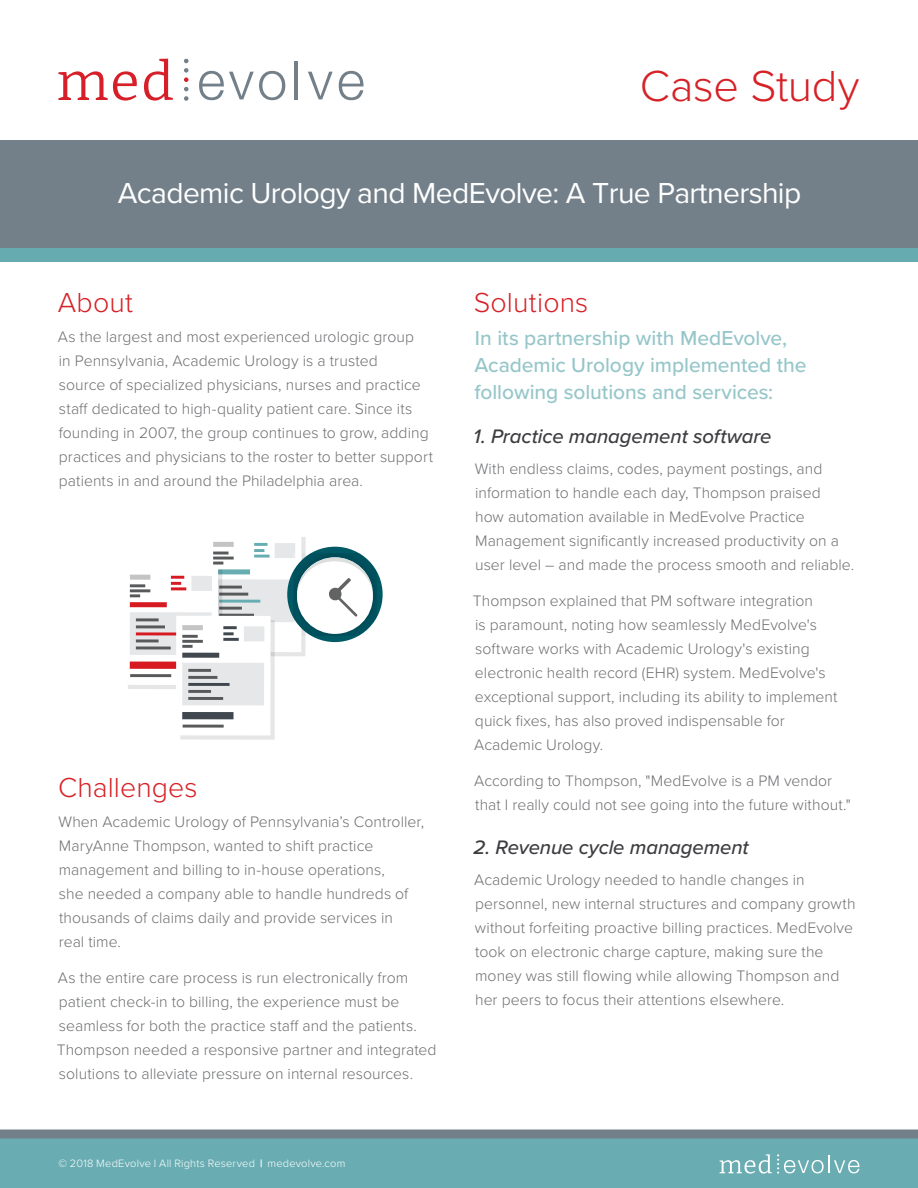
<style>
.page{position:relative;width:918px;height:1188px;background:#fff}
.page>*{position:absolute;margin:0;border:0;box-sizing:border-box;transform-origin:0 0}
.t1{font:300 45px "Proxima Nova";letter-spacing:-.01em;color:#d62126}
.t2{font:30px "Proxima Nova";letter-spacing:-.02em;color:#fff}
.section_head{font:300 28.5px "Proxima Nova";letter-spacing:.005em;color:#d62126}
.emph_head{font:500 21px/27px "Proxima Nova";color:#96c6c9}
.subhead{font:italic 500 20.25px "Proxima Nova";letter-spacing:-.005em;color:#3d3d41}
.t3{font:300 15.75px/24px "Proxima Nova";letter-spacing:.005em;color:#6d6e71}
.t4{font:300 11.1px "Proxima Nova";letter-spacing:.02em;color:#fff}
.s1{font-weight:700}
</style>
<div class="page">
<div style="left:0;top:200px;width:918px;height:62px;background:#66abb0"></div>
<svg style="left:59px;top:71px;width:78px;height:30px"></svg>
<svg style="left:144px;top:59px;width:29px;height:42px"></svg>
<svg style="left:199px;top:71px;width:86px;height:29px"></svg>
<hr style="left:295px;top:61px;width:3px;height:38px;background:#73808a">
<svg style="left:308px;top:72px;width:25px;height:27px"></svg>
<svg style="left:339px;top:71px;width:25px;height:29px"></svg>
<svg style="left:184px;top:59px;width:5px;height:42px"></svg>
<div style="left:0;top:141px;width:918px;height:107px;background:#73808a"></div>
<div style="left:0;top:1138px;width:918px;height:50px;background:#69adb3"></div>
<div style="left:0;top:1130px;width:918px;height:8px;background:#73808a"></div>
<svg style="left:719px;top:1154px;width:141px;height:20px"></svg>
<div style="left:180px;top:620px;width:95px;height:120px;background:#e6e6e6"></div>
<div style="left:176px;top:616px;width:95px;height:119px;background:#fff"></div>
<div style="left:182px;top:663px;width:82px;height:42px;background:#e6e7e8"></div>
<div style="left:182px;top:712px;width:52px;height:7px;background:#40474e"></div>
<hr style="left:188px;top:690px;width:23px;height:3px;background:#58595b">
<hr style="left:188px;top:697px;width:35px;height:3px;background:#58595b">
<hr style="left:183px;top:725px;width:41px;height:3px;background:#58595b">
<svg style="left:287px;top:547px;width:96px;height:95px"></svg>
<svg style="left:128px;top:537px;width:245px;height:152px"></svg>
<h1 class="t1" style="left:640px;top:52px;width:221px">Case Study</h1>
<p class="t2" style="left:118px;top:170px;width:685px">Academic Urology and MedEvolve: A True Partnership</p>
<p class="section_head" style="left:58px;top:281px;width:77px">About</p>
<p class="t3" style="left:58px;top:324px;width:377px">As the largest and most experienced urologic group<br>in Pennsylvania, Academic Urology is a trusted<br>source of specialized physicians, nurses and practice staff dedicated to high-quality patient care. Since its founding in 2007, the group continues to grow, adding practices and physicians to the roster to better support patients in and around the Philadelphia area.</p>
<p class="section_head" style="left:58px;top:766px;width:141px">Challenges</p>
<p class="t3" style="left:58px;top:808px;width:367px">When Academic Urology of Pennsylvania’s Controller, MaryAnne Thompson, wanted to shift practice management and billing to in-house operations,<br>she needed a company able to handle hundreds of thousands of claims daily and provide services in<br>real time.</p>
<p class="t3" style="left:57px;top:964px;width:381px">As the entire care process is run electronically from patient check-in to billing, the experience must be seamless for both the practice staff and the patients.<br>Thompson needed a responsive partner and integrated solutions to alleviate pressure on internal resources.</p>
<p class="t4" style="left:58px;top:1155px;width:288px">© 2018 MedEvolve I All Rights Reserved <span class="s1">|</span> medevolve.com</p>
<p class="section_head" style="left:474px;top:281px;width:116px">Solutions</p>
<p class="emph_head" style="left:474px;top:324px;width:334px">In its partnership with MedEvolve,<br>Academic Urology implemented the following solutions and services:</p>
<p class="subhead" style="left:474px;top:421px;width:299px">1. Practice management software</p>
<p class="t3" style="left:475px;top:456px;width:381px">With endless claims, codes, payment postings, and information to handle each day, Thompson praised<br>how automation available in MedEvolve Practice Management significantly increased productivity on a user level – and made the process smooth and reliable.</p>
<p class="t3" style="left:473px;top:588px;width:366px">Thompson explained that PM software integration<br>is paramount, noting how seamlessly MedEvolve's software works with Academic Urology's existing electronic health record (EHR) system. MedEvolve's exceptional support, including its ability to implement quick fixes, has also proved indispensable for Academic Urology.</p>
<p class="t3" style="left:474px;top:768px;width:378px">According to Thompson, "MedEvolve is a PM vendor that I really could not see going into the future without."</p>
<p class="subhead" style="left:474px;top:832px;width:277px">2. Revenue cycle management</p>
<p class="t3" style="left:474px;top:867px;width:383px">Academic Urology needed to handle changes in personnel, new internal structures and company growth without forfeiting proactive billing practices. MedEvolve took on electronic charge capture, making sure the money was still flowing while allowing Thompson and her peers to focus their attentions elsewhere.</p>
</div>
